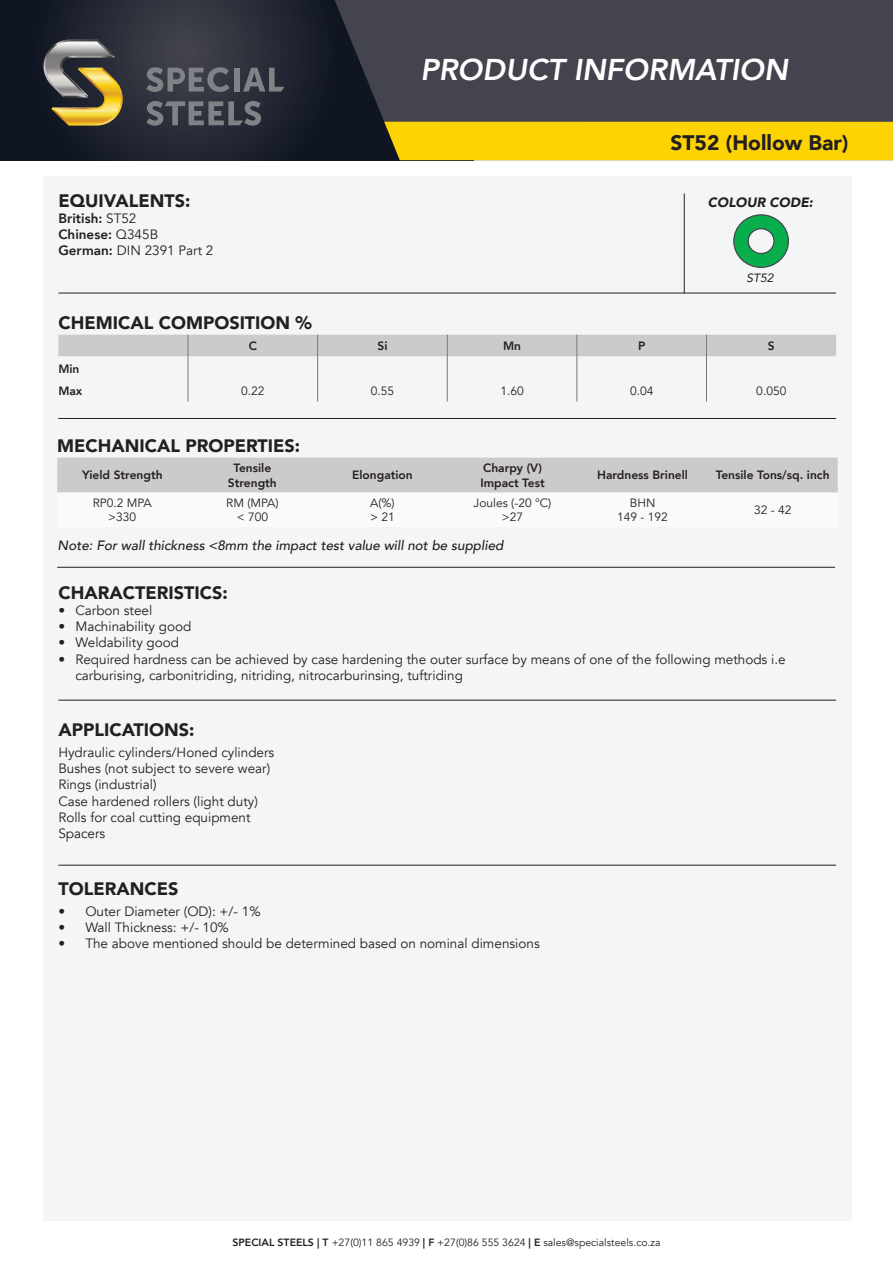
<style>
.page{position:relative;width:893px;height:1263px;background:#fff}
.page>*{position:absolute;margin:0;border:0;box-sizing:border-box;transform-origin:0 0}
.t1{font:italic 800 30px "Avenir";color:#fff}
.t2{font:900 21px "Avenir";color:#231f20}
.t3{font:900 18px "Avenir";color:#231f20}
.t4{font:13.5px/16.2px "Avenir";color:#231f20}
.t5{font:italic 500 13.5px "Avenir";color:#231f20}
.t6{font:800 13.5px/16.2px "Avenir";color:#231f20}
.t7{font:italic 900 13.5px "Avenir";color:#231f20}
.t8{font:800 12px/14.4px "Avenir";color:#231f20}
.t9{font:12px/14.4px "Avenir";color:#231f20;text-align:center}
.t10{font:italic 12px "Avenir";color:#231f20}
.t11{font:10.5px "Avenir";color:#231f20}
.s1{font-weight:400}
.s2{font-weight:800}
</style>
<div class="page">
<div style="left:43px;top:176px;width:809px;height:1044px;background:#f3f5f6"></div>
<svg style="left:0;top:0;width:335px;height:160px;background:#212430"></svg>
<svg style="left:335px;top:0;width:558px;height:160px;background:#3f414a"></svg>
<div style="left:384px;top:122px;width:509px;height:38px;background:#fed304"></div>
<hr style="left:58px;top:293px;width:778px;height:1px;background:#231f20">
<hr style="left:684px;top:193px;width:1px;height:100px;background:#231f20">
<hr style="left:58px;top:418px;width:778px;height:1px;background:#231f20">
<hr style="left:58px;top:700px;width:778px;height:1px;background:#231f20">
<hr style="left:57px;top:567px;width:778px;height:1px;background:#231f20">
<svg style="left:58px;top:335px;width:778px;height:66px"></svg>
<svg style="left:146px;top:67px;width:83px;height:25px;background:#5b5c63"></svg>
<div style="left:234px;top:68px;width:6px;height:24px;background:#808285"></div>
<svg style="left:243px;top:68px;width:41px;height:24px"></svg>
<svg style="left:146px;top:101px;width:115px;height:25px;background:#54565e"></svg>
<img style="left:52px;top:68px;width:71px;height:58px">
<img style="left:43px;top:40px;width:72px;height:58px">
<img style="left:55px;top:70px;width:66px;height:54px">
<img style="left:45px;top:41px;width:66px;height:55px">
<div style="left:57px;top:458px;width:781px;height:35px;background:#cccacb"></div>
<hr style="left:58px;top:865px;width:778px;height:1px;background:#231f20">
<svg style="left:733px;top:214px;width:56px;height:54px"></svg>
<h1 class="t1" style="left:420px;top:52px;width:369px">PRODUCT INFORMATION</h1>
<h3 class="t3" style="left:58px;top:185px;width:134px">EQUIVALENTS:</h3>
<p class="t6" style="left:58px;top:210px;width:157px">British: <span class="s1">ST52<br></span>Chinese: <span class="s1">Q345B<br></span>German: <span class="s1">DIN 2391 Part 2</span></p>
<h2 class="t2" style="left:670px;top:124px;width:179px">ST52 (Hollow Bar)</h2>
<p class="t7" style="left:708px;top:191px;width:106px">COLOUR CODE:</p>
<p class="t10" style="left:746px;top:271px;width:28px">ST52</p>
<h3 class="t3" style="left:58px;top:307px;width:255px">CHEMICAL COMPOSITION %</h3>
<p class="t8" style="left:249px;top:338px;width:10px">C</p>
<p class="t8" style="left:377px;top:338px;width:12px">Si</p>
<p class="t8" style="left:503px;top:338px;width:19px">Mn</p>
<p class="t8" style="left:638px;top:338px;width:9px">P</p>
<p class="t8" style="left:768px;top:338px;width:8px">S</p>
<p class="t8" style="left:58px;top:357px;width:26px;line-height:22.6px">Min<br>Max</p>
<p class="t9" style="left:241px;top:384px;width:25px">0.22</p>
<p class="t9" style="left:371px;top:384px;width:25px">0.55</p>
<p class="t9" style="left:500px;top:384px;width:25px">1.60</p>
<p class="t9" style="left:630px;top:384px;width:25px">0.04</p>
<p class="t9" style="left:756px;top:384px;width:32px">0.050</p>
<h3 class="t3" style="left:57px;top:430px;width:244px">MECHANICAL PROPERTIES:</h3>
<p class="t8" style="left:82px;top:468px;width:82px">Yield Strength</p>
<p class="t8" style="left:228px;top:461px;width:50px;text-align:center">Tensile<br>Strength</p>
<p class="t8" style="left:352px;top:468px;width:62px">Elongation</p>
<p class="t8" style="left:480px;top:461px;width:66px">Charpy (V)<br>Impact Test</p>
<p class="t8" style="left:597px;top:468px;width:92px">Hardness Brinell</p>
<p class="t8" style="left:716px;top:468px;width:115px">Tensile Tons/sq. inch</p>
<p class="t9" style="left:93px;top:496px;width:60px">RP0.2 MPA &gt;330</p>
<p class="t9" style="left:226px;top:496px;width:54px">RM (MPA) &lt; 700</p>
<p class="t9" style="left:370px;top:496px;width:26px;text-align:left">A(%) &gt; 21</p>
<p class="t9" style="left:474px;top:496px;width:79px">Joules (-20 °C) &gt;27</p>
<p class="t9" style="left:617px;top:496px;width:52px">BHN<br>149 - 192</p>
<p class="t9" style="left:754px;top:503px;width:39px">32 - 42</p>
<p class="t5" style="left:58px;top:537px;width:447px">Note: For wall thickness &lt;8mm the impact test value will not be supplied</p>
<h3 class="t3" style="left:58px;top:577px;width:171px">CHARACTERISTICS:</h3>
<p class="t4" style="left:58px;top:602px;width:96px">• Carbon steel</p>
<p class="t4" style="left:58px;top:619px;width:135px">• Machinability good</p>
<p class="t4" style="left:58px;top:635px;width:122px">• Weldability good</p>
<p class="t4" style="left:75px;top:651px;width:712px;text-indent:-17px">• Required hardness can be achieved by case hardening the outer surface by means of one of the following methods i.e carburising, carbonitriding, nitriding, nitrocarburinsing, tuftriding</p>
<h3 class="t3" style="left:58px;top:715px;width:137px">APPLICATIONS:</h3>
<p class="t4" style="left:58px;top:744px;width:217px">Hydraulic cylinders/Honed cylinders<br>Bushes (not subject to severe wear)<br>Rings (industrial)<br>Case hardened rollers (light duty)<br>Rolls for coal cutting equipment<br>Spacers</p>
<h3 class="t3" style="left:58px;top:874px;width:121px">TOLERANCES</h3>
<p class="t4" style="left:58px;top:903px;width:204px">• Outer Diameter (OD): +/- 1%</p>
<p class="t4" style="left:58px;top:920px;width:172px">• Wall Thickness: +/- 10%</p>
<p class="t4" style="left:58px;top:936px;width:483px">• The above mentioned should be determined based on nominal dimensions</p>
<p class="t11" style="left:232px;top:1236px;width:429px"><span class="s2">SPECIAL STEELS | T</span> +27(0)11 865 4939 <span class="s2">| F</span> +27(0)86 555 3624 <span class="s2">| E</span> sales@specialsteels.co.za</p>
</div>
